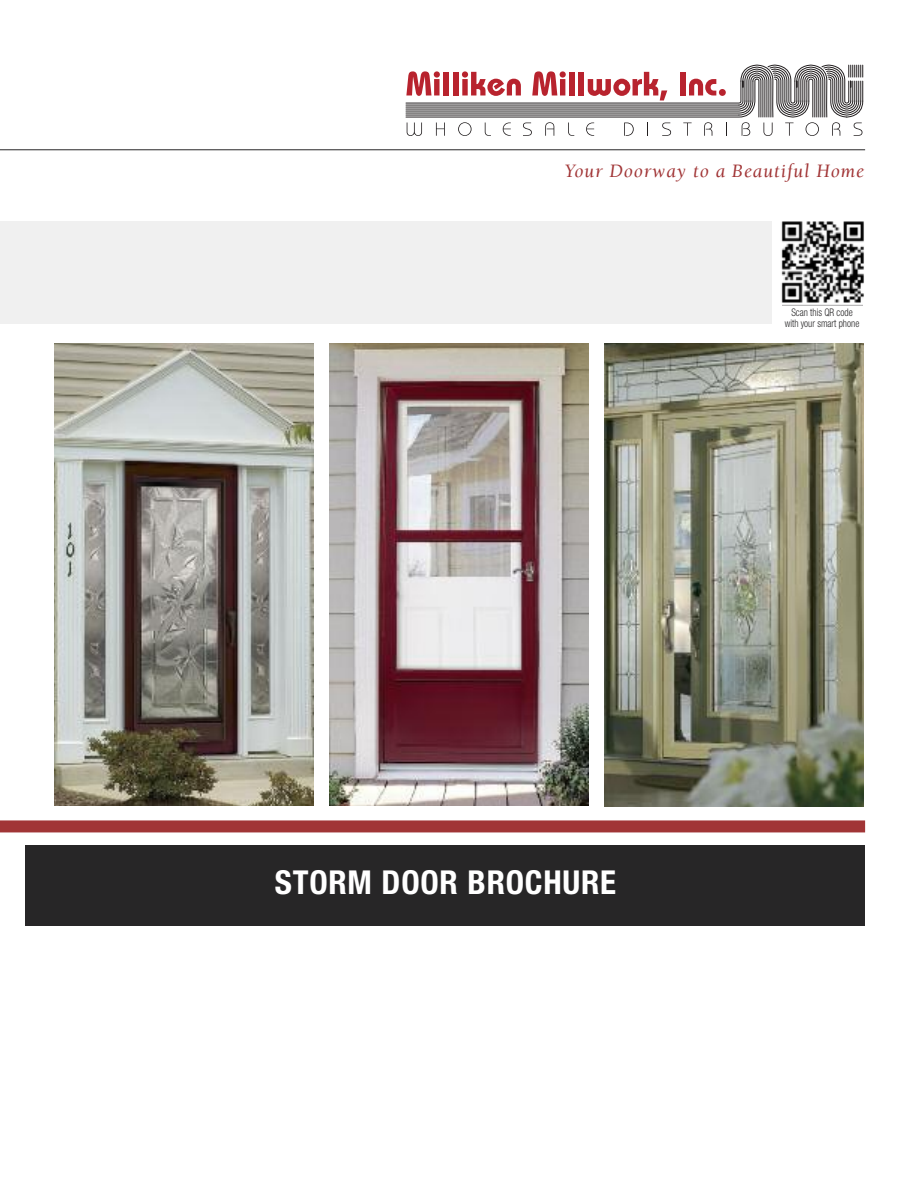
<style>
.page{position:relative;width:918px;height:1188px;background:#fff}
.page>*{position:absolute;margin:0;border:0;box-sizing:border-box;transform-origin:0 0}
.t1{font:700 condensed 33px "Helvetica Neue";letter-spacing:.025em;color:#fff}
.t2{font:italic 19.5px "Berkeley";letter-spacing:.05em;color:#a13536}
.t3{font:300 condensed 10.5px/10.5px "Helvetica Neue";color:#272627;text-align:center;scale:.9 1}
</style>
<div class="page">
<svg style="left:406px;top:65px;width:457px;height:71px"></svg>
<div style="left:0;top:820px;width:865px;height:12px;background:#a13536"></div>
<hr style="left:0;top:149px;width:865px;height:1px;background:#272627">
<div style="left:26px;top:845px;width:839px;height:81px;background:#272627"></div>
<div style="left:0;top:221px;width:772px;height:103px;background:#f0f0f0"></div>
<img style="left:605px;top:343px;width:259px;height:463px">
<img style="left:781px;top:221px;width:83px;height:81px">
<hr style="left:782px;top:305px;width:81px;height:1px;background:#a9a8a9">
<img style="left:329px;top:343px;width:260px;height:463px">
<img style="left:54px;top:343px;width:259px;height:463px">
<h2 class="t2" style="left:565px;top:163px;width:301px">Your Doorway to a Beautiful Home</h2>
<p class="t3" style="left:785px;top:308px;width:84px">Scan this QR code with your smart phone</p>
<h1 class="t1" style="left:275px;top:871px;width:343px">STORM DOOR BROCHURE</h1>
</div>
